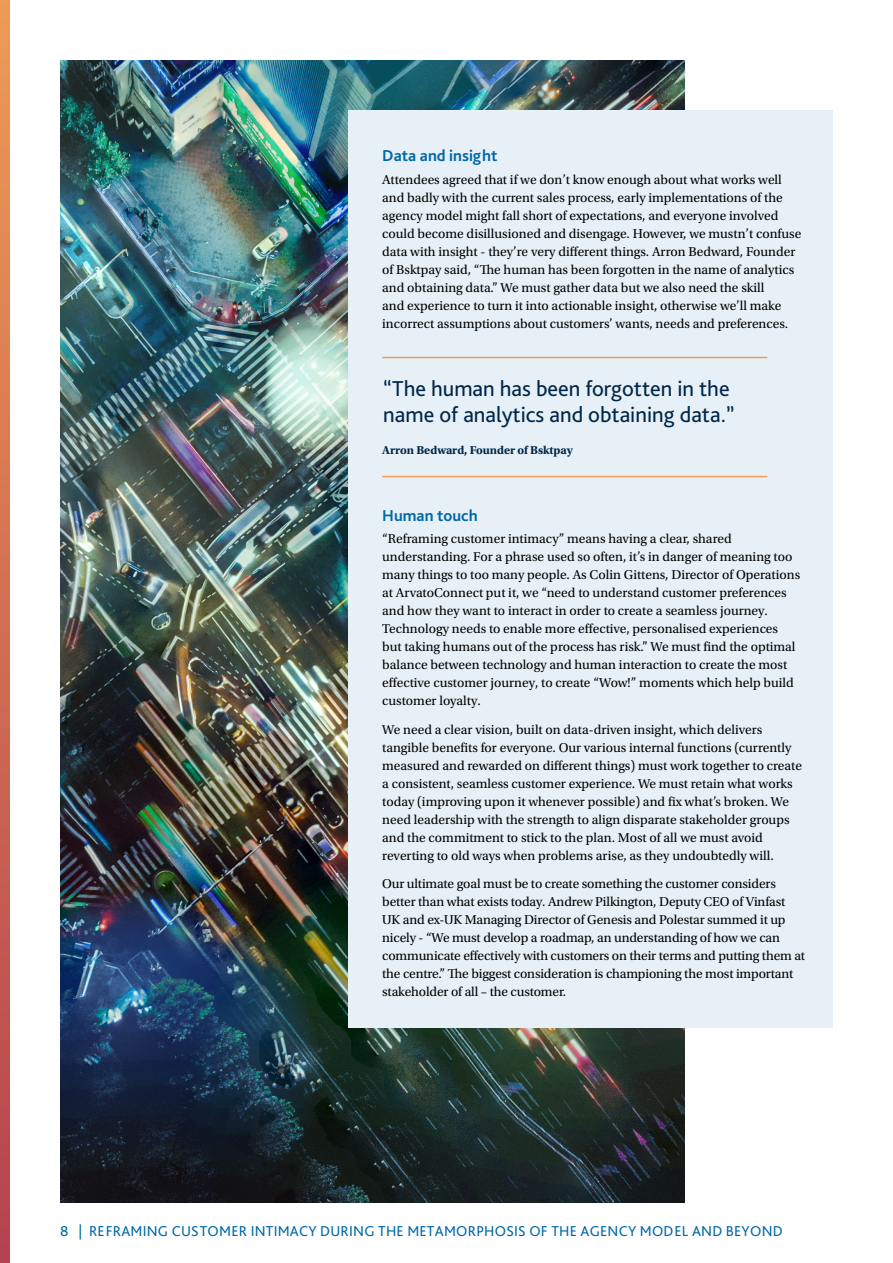
<style>
.page{position:relative;width:893px;height:1263px;background:#fff}
.page>*{position:absolute;margin:0;border:0;box-sizing:border-box;transform-origin:0 0}
.smaller_quote{font:22.5px/25.5px "Bliss Pro";color:#002749}
.subhead{font:700 16.5px "Bliss Pro";color:#0068a9}
.t1{font:15px "Bliss Pro";letter-spacing:.015em;color:#0068a9}
.Body{font:13.5px/18px "Utopia Std";color:#000}
.quote_company{font:700 12px "Utopia Std";letter-spacing:-.005em;color:#002749}
</style>
<div class="page">
<img style="left:60px;top:60px;width:625px;height:1143px">
<div style="left:349px;top:111px;width:484px;height:917px;background:#e6f0f6"></div>
<svg style="left:0;top:0;width:10px;height:1263px;background:#d06e52"></svg>
<hr style="left:382px;top:357px;width:385px;height:1px;background:#ee9c56">
<hr style="left:382px;top:476px;width:385px;height:1px;background:#ee9c56">
<p class="subhead" style="left:382px;top:145px;width:117px">Data and insight</p>
<p class="Body" style="left:382px;top:170px;width:421px">Attendees agreed that if we don’t know enough about what works well and badly with the current sales process, early implementations of the agency model might fall short of expectations, and everyone involved could become disillusioned and disengage. However, we mustn’t confuse data with insight - they’re very different things. Arron Bedward, Founder of Bsktpay said, “The human has been forgotten in the name of analytics and obtaining data.” We must gather data but we also need the skill<br>and experience to turn it into actionable insight, otherwise we’ll make incorrect assumptions about customers’ wants, needs and preferences.</p>
<p class="smaller_quote" style="left:383px;top:375px;width:353px">“The human has been forgotten in the name of analytics and obtaining data.”</p>
<p class="quote_company" style="left:382px;top:443px;width:192px">Arron Bedward, Founder of Bsktpay</p>
<p class="subhead" style="left:382px;top:505px;width:97px">Human touch</p>
<p class="Body" style="left:382px;top:530px;width:419px">“Reframing customer intimacy” means having a clear, shared understanding. For a phrase used so often, it’s in danger of meaning too many things to too many people. As Colin Gittens, Director of Operations at ArvatoConnect put it, we “need to understand customer preferences and how they want to interact in order to create a seamless journey.<br>Technology needs to enable more effective, personalised experiences but taking humans out of the process has risk.” We must find the optimal balance between technology and human interaction to create the most effective customer journey, to create “Wow!” moments which help build customer loyalty.</p>
<p class="Body" style="left:382px;top:721px;width:421px">We need a clear vision, built on data-driven insight, which delivers tangible benefits for everyone. Our various internal functions (currently measured and rewarded on different things) must work together to create a consistent, seamless customer experience. We must retain what works today (improving upon it whenever possible) and fix what’s broken. We need leadership with the strength to align disparate stakeholder groups and the commitment to stick to the plan. Most of all we must avoid reverting to old ways when problems arise, as they undoubtedly will.</p>
<p class="Body" style="left:382px;top:875px;width:424px">Our ultimate goal must be to create something the customer considers better than what exists today. Andrew Pilkington, Deputy CEO of Vinfast UK and ex-UK Managing Director of Genesis and Polestar summed it up nicely - “We must develop a roadmap, an understanding of how we can communicate effectively with customers on their terms and putting them at the centre.” The biggest consideration is championing the most important stakeholder of all – the customer.</p>
<p class="t1" style="left:60px;top:1222px;width:724px">8 | REFRAMING CUSTOMER INTIMACY DURING THE METAMORPHOSIS OF THE AGENCY MODEL AND BEYOND</p>
</div>
